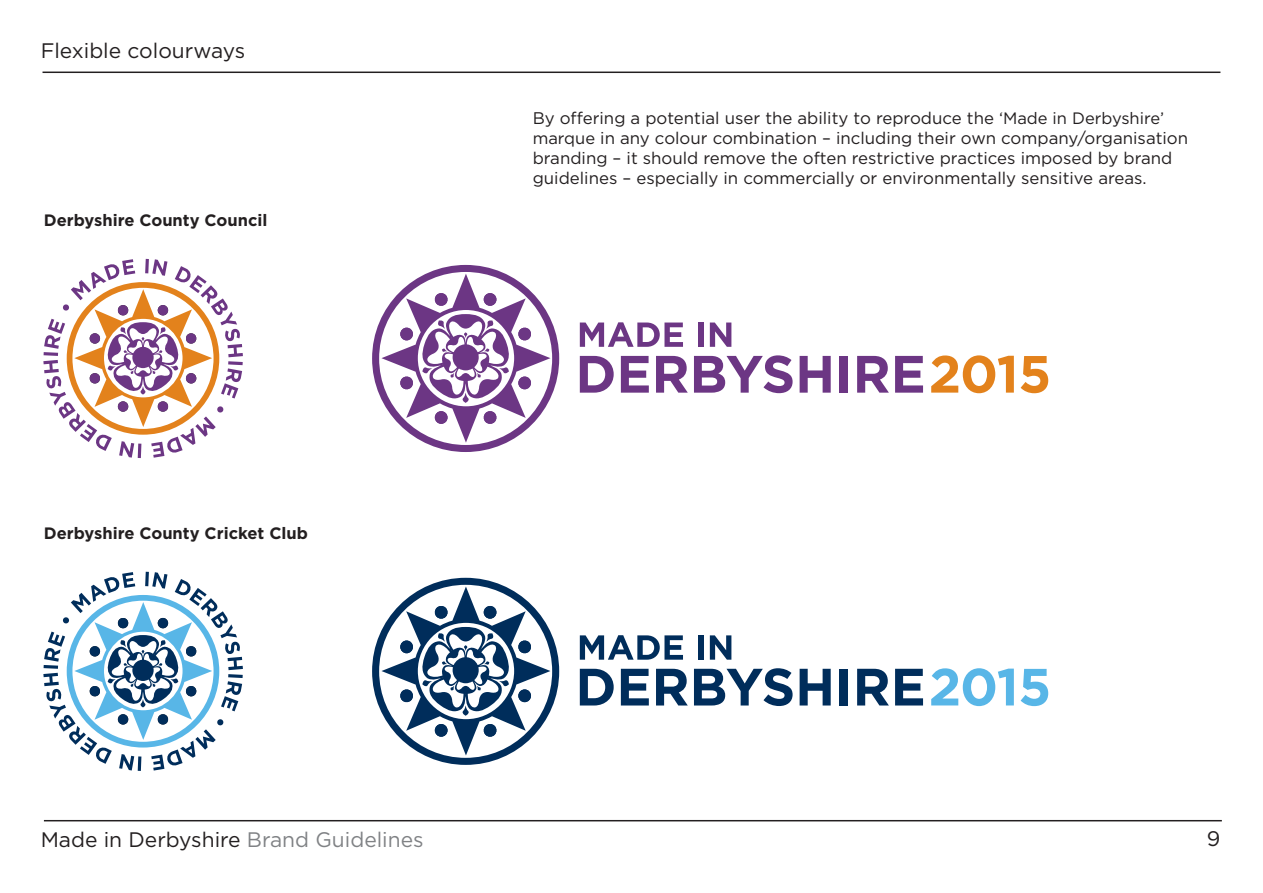
<style>
.page{position:relative;width:1263px;height:893px;background:#fff}
.page>*{position:absolute;margin:0;border:0;box-sizing:border-box;transform-origin:0 0}
.t1{font:21px "Gotham";color:#231f20}
.t2{font:16.8px/20.2px "Gotham";color:#231f20}
.t3{font:700 16.5px "Gotham";color:#231f20}
.s1{font-size:16.5px}
.s2{color:#808285}
</style>
<div class="page">
<hr style="left:44px;top:820px;width:1178px;height:1px;background:#231f20">
<hr style="left:43px;top:72px;width:1177px;height:1px;background:#231f20">
<svg style="left:43px;top:259px;width:200px;height:199px"></svg>
<svg style="left:580px;top:322px;width:103px;height:25px"></svg>
<div style="left:698px;top:322px;width:6px;height:25px;background:#6c3684"></div>
<svg style="left:710px;top:322px;width:21px;height:25px"></svg>
<svg style="left:580px;top:356px;width:34px;height:37px"></svg>
<svg style="left:621px;top:356px;width:28px;height:37px"></svg>
<svg style="left:656px;top:356px;width:32px;height:37px"></svg>
<svg style="left:694px;top:355px;width:98px;height:38px"></svg>
<svg style="left:800px;top:356px;width:31px;height:37px"></svg>
<div style="left:840px;top:356px;width:8px;height:37px;background:#6c3684"></div>
<svg style="left:857px;top:356px;width:32px;height:37px"></svg>
<svg style="left:895px;top:356px;width:28px;height:37px"></svg>
<svg style="left:931px;top:355px;width:83px;height:38px"></svg>
<svg style="left:1021px;top:356px;width:27px;height:37px"></svg>
<svg style="left:372px;top:265px;width:187px;height:187px"></svg>
<svg style="left:43px;top:572px;width:200px;height:199px"></svg>
<svg style="left:580px;top:635px;width:103px;height:25px"></svg>
<div style="left:698px;top:635px;width:6px;height:25px;background:#002d5b"></div>
<svg style="left:710px;top:635px;width:21px;height:25px"></svg>
<svg style="left:580px;top:669px;width:34px;height:36px"></svg>
<svg style="left:621px;top:669px;width:28px;height:36px"></svg>
<svg style="left:656px;top:669px;width:32px;height:36px"></svg>
<svg style="left:694px;top:668px;width:98px;height:38px"></svg>
<svg style="left:800px;top:669px;width:31px;height:36px"></svg>
<div style="left:840px;top:669px;width:8px;height:36px;background:#002d5b"></div>
<svg style="left:857px;top:669px;width:32px;height:36px"></svg>
<svg style="left:895px;top:669px;width:28px;height:36px"></svg>
<svg style="left:931px;top:668px;width:83px;height:38px"></svg>
<svg style="left:1021px;top:669px;width:27px;height:37px"></svg>
<svg style="left:372px;top:578px;width:187px;height:187px"></svg>
<p class="t1" style="left:41px;top:39px;width:206px">Flexible colourways</p>
<p class="t3" style="left:44px;top:210px;width:225px">Derbyshire County Council</p>
<p class="t2" style="left:533px;top:107px;width:657px">By offering a potential user the ability to reproduce the <span class="s1">‘Made in Derbyshire’ marque</span> in any colour combination – including their own company/organisation branding – it should remove the often restrictive practices imposed by brand guidelines – especially in commercially or environmentally sensitive areas.</p>
<p class="t3" style="left:44px;top:524px;width:266px">Derbyshire County Cricket Club</p>
<p class="t1" style="left:41px;top:828px;width:384px">Made in Derbyshire <span class="s2">Brand Guidelines</span></p>
<p class="t1" style="left:1207px;top:827px;width:15px">9</p>
</div>
